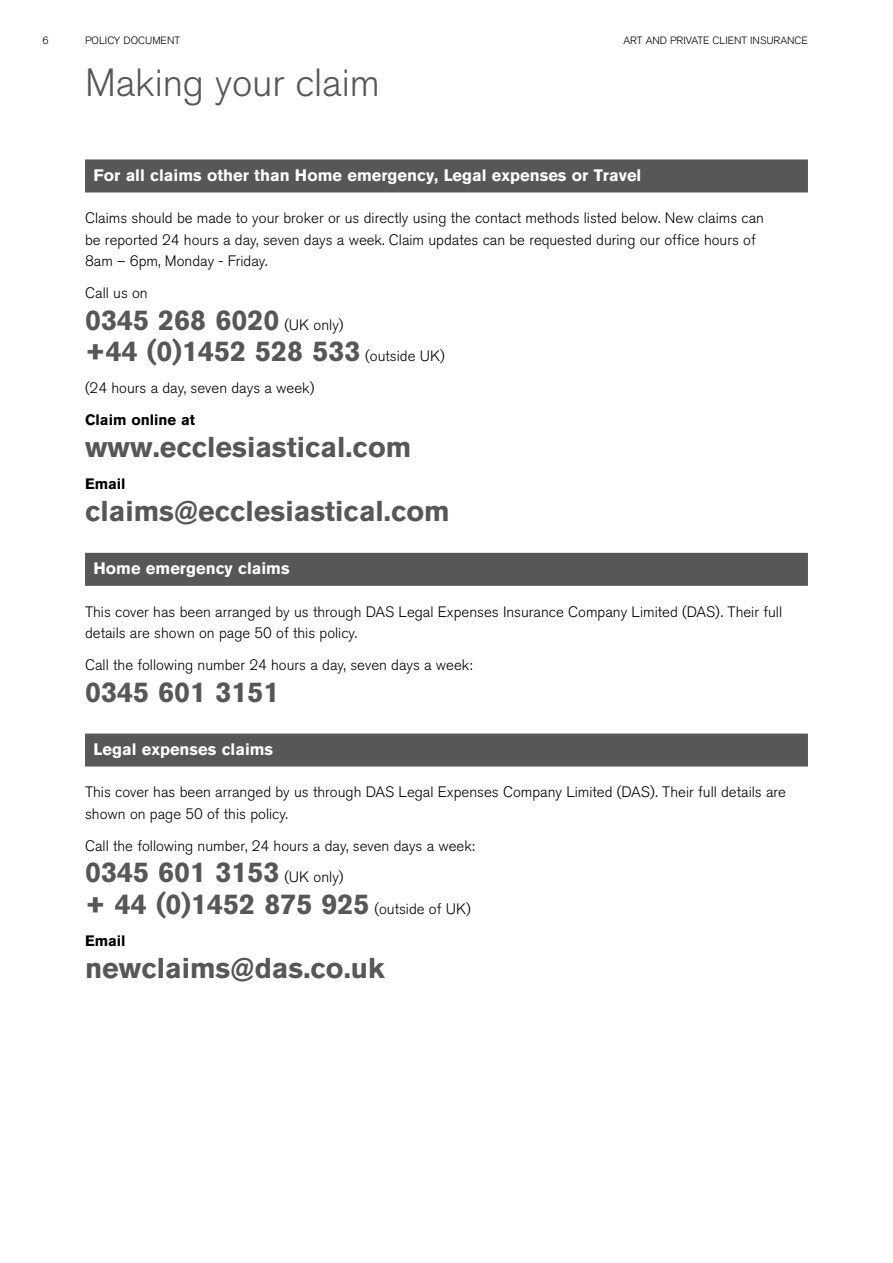
<style>
.page{position:relative;width:893px;height:1263px;background:#fff}
.page>*{position:absolute;margin:0;border:0;box-sizing:border-box;transform-origin:0 0}
.t1{font:300 39px "Akzidenz Grotesk BQ";color:#575756}
.t2{font:700 28.5px/32px "Akzidenz Grotesk BQ";color:#575756}
.t3{font:700 16.5px "Akzidenz Grotesk BQ";color:#fff}
.t4{font:300 15px/21.3px "Akzidenz Grotesk BQ";color:#000}
.t5{font:700 15px "Akzidenz Grotesk BQ";color:#000}
.t6{font:300 10.5px "Akzidenz Grotesk BQ";color:#000}
.s1{font-weight:300;font-size:15px;color:#000}
</style>
<div class="page">
<div style="left:85px;top:159px;width:723px;height:33px;background:#575756"></div>
<div style="left:85px;top:553px;width:723px;height:33px;background:#575756"></div>
<div style="left:85px;top:733px;width:723px;height:33px;background:#575756"></div>
<p class="t6" style="left:43px;top:34px;width:8px">6</p>
<p class="t6" style="left:85px;top:34px;width:97px">POLICY DOCUMENT</p>
<p class="t6" style="left:623px;top:34px;width:186px">ART AND PRIVATE CLIENT INSURANCE</p>
<h1 class="t1" style="left:85px;top:60px;width:296px">Making your claim</h1>
<p class="t3" style="left:94px;top:165px;width:549px">For all claims other than Home emergency, Legal expenses or Travel</p>
<p class="t4" style="left:85px;top:208px;width:680px">Claims should be made to your broker or us directly using the contact methods listed below. New claims can be reported 24 hours a day, seven days a week. Claim updates can be requested during our office hours of<br>8am – 6pm, Monday - Friday.</p>
<p class="t4" style="left:85px;top:282px;width:64px">Call us on</p>
<h2 class="t2" style="left:85px;top:304px;width:361px">0345 268 6020 <span class="s1">(UK only)<br></span>+44 (0)1452 528 533 <span class="s1">(outside UK)</span></h2>
<p class="t4" style="left:85px;top:378px;width:231px">(24 hours a day, seven days a week)</p>
<p class="t5" style="left:85px;top:411px;width:112px">Claim online at</p>
<h2 class="t2" style="left:85px;top:431px;width:328px">www.ecclesiastical.com</h2>
<p class="t5" style="left:85px;top:475px;width:42px">Email</p>
<h2 class="t2" style="left:85px;top:495px;width:366px">claims@ecclesiastical.com</h2>
<p class="t3" style="left:94px;top:559px;width:198px">Home emergency claims</p>
<p class="t4" style="left:85px;top:601px;width:699px">This cover has been arranged by us through DAS Legal Expenses Insurance Company Limited (DAS). Their full details are shown on page 50 of this policy.</p>
<p class="t4" style="left:85px;top:654px;width:389px">Call the following number 24 hours a day, seven days a week:</p>
<h2 class="t2" style="left:85px;top:676px;width:196px">0345 601 3151</h2>
<p class="t3" style="left:94px;top:739px;width:181px">Legal expenses claims</p>
<p class="t4" style="left:85px;top:782px;width:702px">This cover has been arranged by us through DAS Legal Expenses Company Limited (DAS). Their full details are shown on page 50 of this policy.</p>
<p class="t4" style="left:85px;top:835px;width:391px">Call the following number, 24 hours a day, seven days a week:</p>
<h2 class="t2" style="left:85px;top:856px;width:387px">0345 601 3153 <span class="s1">(UK only)<br></span>+ 44 (0)1452 875 925 <span class="s1">(outside of UK)</span></h2>
<p class="t5" style="left:85px;top:932px;width:42px">Email</p>
<h2 class="t2" style="left:85px;top:952px;width:301px">newclaims@das.co.uk</h2>
</div>
